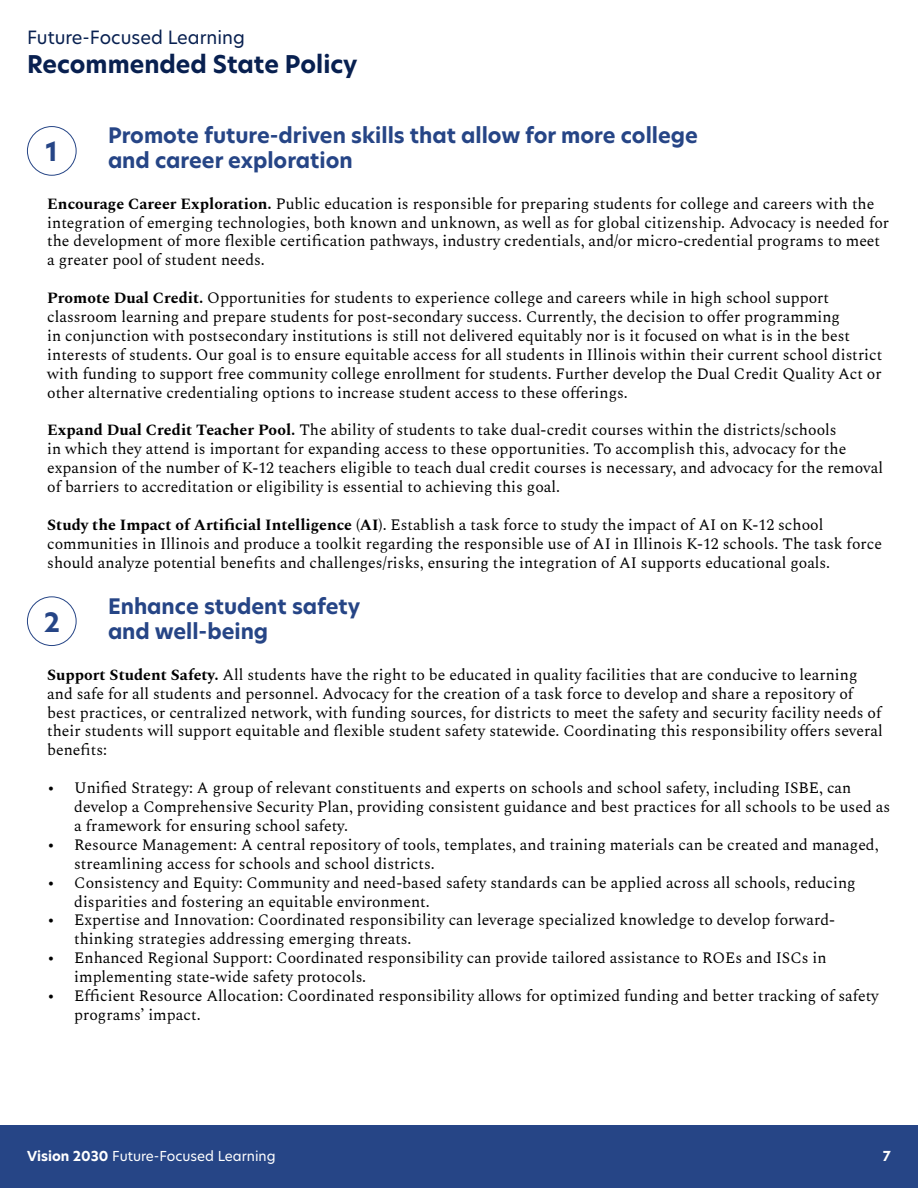
<style>
.page{position:relative;width:918px;height:1188px;background:#fff}
.page>*{position:absolute;margin:0;border:0;box-sizing:border-box;transform-origin:0 0}
.t1{font:700 26.1px "New Hero";color:#264586}
.t2{font:700 24px "New Hero";color:#082050}
.t3{font:700 21px "New Hero";color:#264586}
.t4{font:18px "New Hero";color:#082050}
.t5{font:15.75px/18.9px "Spectral";color:#000}
.t6{font:13.5px "New Hero";color:#fff}
.t7{font:700 13.5px "New Hero";color:#fff}
.s1{font-weight:700}
</style>
<div class="page">
<div style="left:0;top:1125px;width:918px;height:63px;background:#264586"></div>
<div style="left:27px;top:126px;width:50px;height:50px;border:1px solid #264586;border-radius:50%"></div>
<div style="left:27px;top:596px;width:50px;height:50px;border:1px solid #264586;border-radius:50%"></div>
<p class="t4" style="left:27px;top:25px;width:219px">Future-Focused Learning</p>
<p class="t2" style="left:27px;top:48px;width:332px">Recommended State Policy</p>
<p class="t3" style="left:108px;top:121px;width:591px">Promote future-driven skills that allow for more college</p>
<p class="t3" style="left:108px;top:146px;width:246px">and career exploration</p>
<p class="t5" style="left:47px;top:193px;width:843px"><span class="s1">Encourage Career Exploration.</span> Public education is responsible for preparing students for college and careers with the integration of emerging technologies, both known and unknown, as well as for global citizenship. Advocacy is needed for the development of more flexible certification pathways, industry credentials, and/or micro-credential programs to meet a greater pool of student needs.</p>
<p class="t5" style="left:47px;top:287px;width:837px"><span class="s1">Promote Dual Credit.</span> Opportunities for students to experience college and careers while in high school support classroom learning and prepare students for post-secondary success. Currently, the decision to offer programming<br>in conjunction with postsecondary institutions is still not delivered equitably nor is it focused on what is in the best interests of students. Our goal is to ensure equitable access for all students in Illinois within their current school district with funding to support free community college enrollment for students. Further develop the Dual Credit Quality Act or other alternative credentialing options to increase student access to these offerings.</p>
<p class="t5" style="left:47px;top:420px;width:837px"><span class="s1">Expand Dual Credit Teacher Pool.</span> The ability of students to take dual-credit courses within the districts/schools<br>in which they attend is important for expanding access to these opportunities. To accomplish this, advocacy for the expansion of the number of K-12 teachers eligible to teach dual credit courses is necessary, and advocacy for the removal of barriers to accreditation or eligibility is essential to achieving this goal.</p>
<p class="t5" style="left:47px;top:514px;width:836px"><span class="s1">Study the Impact of Artificial Intelligence (AI)</span>. Establish a task force to study the impact of AI on K-12 school communities in Illinois and produce a toolkit regarding the responsible use of AI in Illinois K-12 schools. The task force should analyze potential benefits and challenges/risks, ensuring the integration of AI supports educational goals.</p>
<p class="t3" style="left:108px;top:592px;width:254px">Enhance student safety</p>
<p class="t3" style="left:108px;top:617px;width:162px">and well-being</p>
<p class="t5" style="left:47px;top:664px;width:837px"><span class="s1">Support Student Safety.</span> All students have the right to be educated in quality facilities that are conducive to learning and safe for all students and personnel. Advocacy for the creation of a task force to develop and share a repository of best practices, or centralized network, with funding sources, for districts to meet the safety and security facility needs of their students will support equitable and flexible student safety statewide. Coordinating this responsibility offers several benefits:</p>
<p class="t5" style="left:74px;top:777px;width:818px;text-indent:-27px">• Unified Strategy: A group of relevant constituents and experts on schools and school safety, including ISBE, can develop a Comprehensive Security Plan, providing consistent guidance and best practices for all schools to be used as a framework for ensuring school safety.</p>
<p class="t5" style="left:74px;top:834px;width:806px;text-indent:-27px">• Resource Management: A central repository of tools, templates, and training materials can be created and managed, streamlining access for schools and school districts.</p>
<p class="t5" style="left:74px;top:872px;width:783px;text-indent:-27px">• Consistency and Equity: Community and need-based safety standards can be applied across all schools, reducing disparities and fostering an equitable environment.</p>
<p class="t5" style="left:74px;top:910px;width:762px;text-indent:-27px">• Expertise and Innovation: Coordinated responsibility can leverage specialized knowledge to develop forward&shy;thinking strategies addressing emerging threats.</p>
<p class="t5" style="left:74px;top:947px;width:754px;text-indent:-27px">• Enhanced Regional Support: Coordinated responsibility can provide tailored assistance to ROEs and ISCs in implementing state-wide safety protocols.</p>
<p class="t5" style="left:74px;top:985px;width:806px;text-indent:-27px">• Efficient Resource Allocation: Coordinated responsibility allows for optimized funding and better tracking of safety programs’ impact.</p>
<p class="t1" style="left:46px;top:134px;width:14px">1</p>
<p class="t1" style="left:44px;top:604px;width:18px">2</p>
<p class="t6" style="left:27px;top:1147px;width:250px"><span class="s1">Vision 2030</span> Future-Focused Learning</p>
<p class="t7" style="left:883px;top:1147px;width:10px">7</p>
</div>
